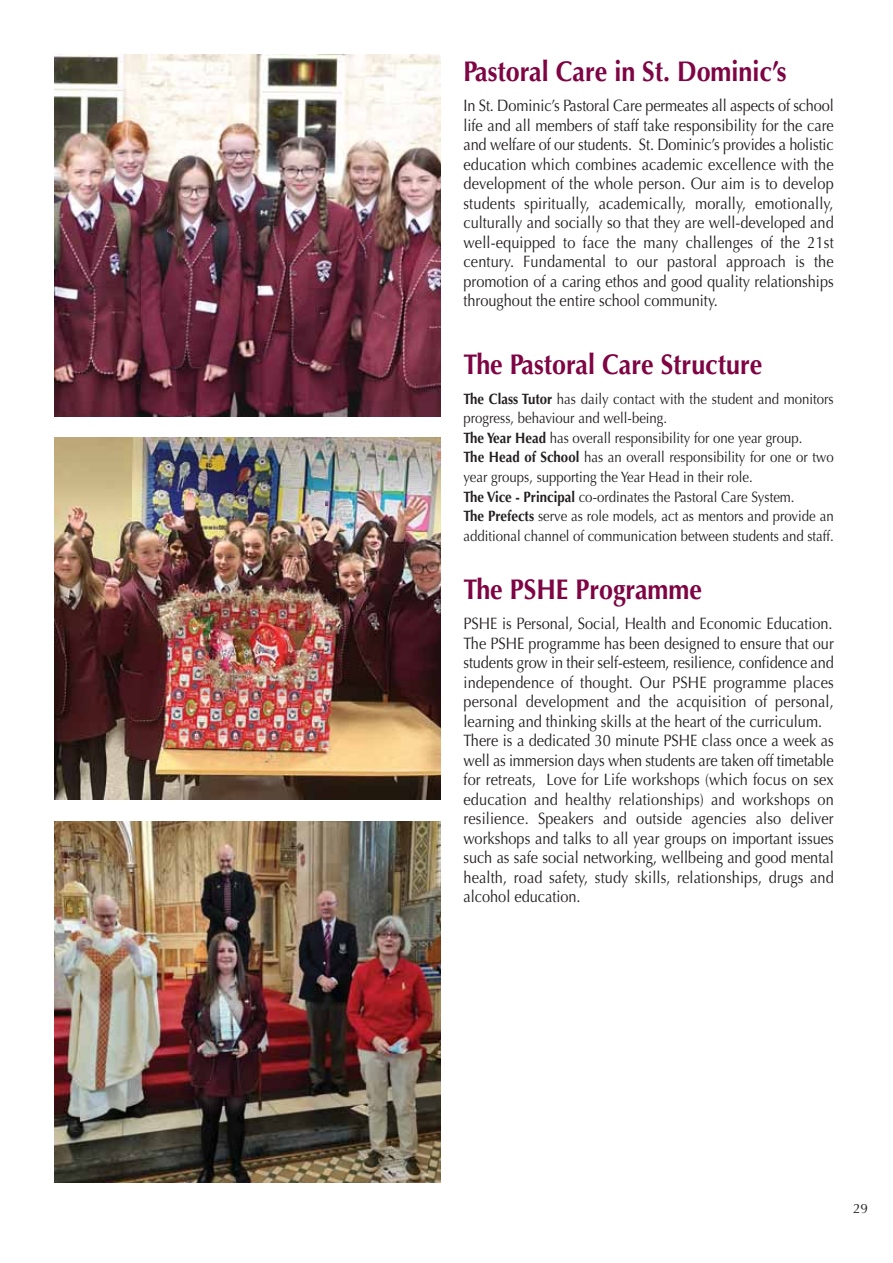
<style>
.page{position:relative;width:893px;height:1263px;background:#fff}
.page>*{position:absolute;margin:0;border:0;box-sizing:border-box;transform-origin:0 0}
.t1{font:700 28.5px "Optima";color:#7e0443;scale:.88 1}
.t2{font:16.5px/19.5px "Optima";color:#231f20;text-align:justify;scale:.88 1}
.t3{font:15px/19.5px "Optima";color:#231f20;scale:.88 1}
.t4{font:13.5px "Optima";color:#231f20}
.s1{font-weight:700}
</style>
<div class="page">
<img style="left:55px;top:55px;width:385px;height:361px">
<img style="left:55px;top:438px;width:385px;height:361px">
<img style="left:55px;top:821px;width:385px;height:361px">
<img style="left:55px;top:55px;width:122px;height:356px">
<h1 class="t1" style="left:463px;top:60px;width:368px">Pastoral Care in St. Dominic’s</h1>
<p class="t2" style="left:463px;top:97px;width:422px">In St. Dominic’s Pastoral Care permeates all aspects of school life and all members of staff take responsibility for the care and welfare of our students. St. Dominic’s provides a holistic education which combines academic excellence with the development of the whole person. Our aim is to develop students spiritually, academically, morally, emotionally, culturally and socially so that they are well-developed and well-equipped to face the many challenges of the 21st century. Fundamental to our pastoral approach is the promotion of a caring ethos and good quality relationships throughout the entire school community.</p>
<h1 class="t1" style="left:463px;top:352px;width:341px">The Pastoral Care Structure</h1>
<p class="t3" style="left:463px;top:390px;width:422px"><span class="s1">The Class Tutor</span> has daily contact with the student and monitors progress, behaviour and well-being.<br><span class="s1">The Year Head</span> has overall responsibility for one year group.<br><span class="s1">The Head of School</span> has an overall responsibility for one or two year groups, supporting the Year Head in their role.<br><span class="s1">The Vice - Principal</span> co-ordinates the Pastoral Care System.<br><span class="s1">The Prefects</span> serve as role models, act as mentors and provide an additional channel of communication between students and staff.</p>
<h1 class="t1" style="left:463px;top:577px;width:272px">The PSHE Programme</h1>
<p class="t2" style="left:463px;top:615px;width:422px;text-align:left">PSHE is Personal, Social, Health and Economic Education.<br>The PSHE programme has been designed to ensure that our students grow in their self-esteem, resilience, confidence and independence of thought. Our PSHE programme places personal development and the acquisition of personal, learning and thinking skills at the heart of the curriculum.<br>There is a dedicated 30 minute PSHE class once a week as well as immersion days when students are taken off timetable for retreats, Love for Life workshops (which focus on sex education and healthy relationships) and workshops on resilience. Speakers and outside agencies also deliver workshops and talks to all year groups on important issues such as safe social networking, wellbeing and good mental health, road safety, study skills, relationships, drugs and alcohol education.</p>
<p class="t4" style="left:852px;top:1202px;width:17px">29</p>
</div>
